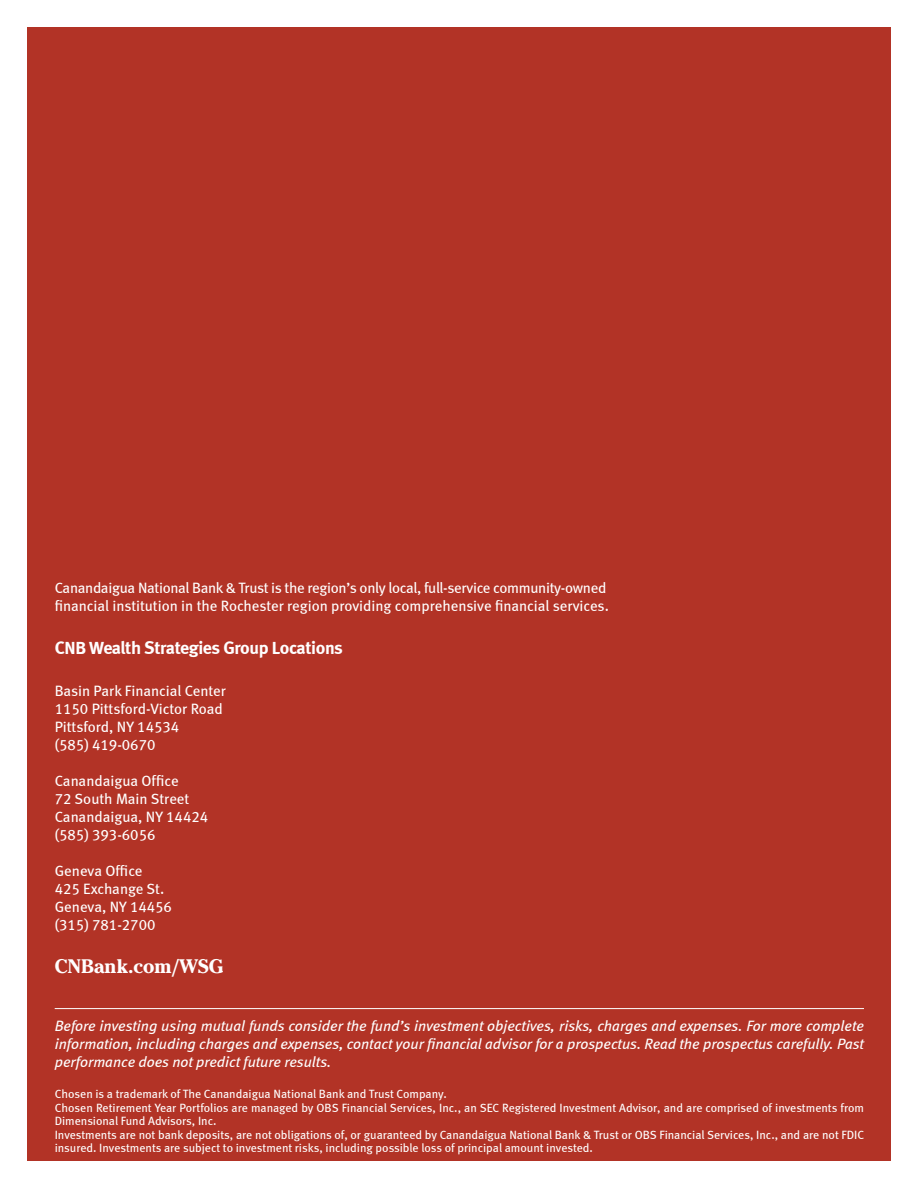
<style>
.page{position:relative;width:918px;height:1188px;background:#fff}
.page>*{position:absolute;margin:0;border:0;box-sizing:border-box;transform-origin:0 0}
.t1{font:700 19.5px "Cheltenham";color:#fff}
.t2{font:18px "Meta Bold LF";letter-spacing:-.02em;color:#fff}
.t3{font:15px "Meta Book LF";color:#fff}
.t4{font:italic 15px/18px "Meta";color:#fff;text-align:justify}
.t5{font:15px "Meta Book LF";letter-spacing:-.02em;color:#fff}
.t6{font:12px/13.5px "Meta Book LF";color:#fff}
</style>
<div class="page">
<div style="left:27px;top:27px;width:864px;height:1134px;background:#b23326"></div>
<hr style="left:55px;top:1008px;width:809px;height:1px;background:#fff">
<p class="t5" style="left:55px;top:579px;width:553px">Canandaigua National Bank &amp; Trust is the region’s only local, full-service community-owned</p>
<p class="t3" style="left:55px;top:597px;width:556px">financial institution in the Rochester region providing comprehensive financial services.</p>
<p class="t2" style="left:55px;top:637px;width:290px">CNB Wealth Strategies Group Locations</p>
<p class="t3" style="left:55px;top:682px;width:173px">Basin Park Financial Center</p>
<p class="t3" style="left:55px;top:700px;width:170px">1150 Pittsford-Victor Road</p>
<p class="t3" style="left:55px;top:718px;width:126px">Pittsford, NY 14534</p>
<p class="t3" style="left:55px;top:736px;width:102px">(585) 419-0670</p>
<p class="t3" style="left:55px;top:772px;width:125px">Canandaigua Office</p>
<p class="t3" style="left:55px;top:790px;width:136px">72 South Main Street</p>
<p class="t3" style="left:55px;top:808px;width:155px">Canandaigua, NY 14424</p>
<p class="t3" style="left:55px;top:826px;width:102px">(585) 393-6056</p>
<p class="t3" style="left:55px;top:862px;width:89px">Geneva Office</p>
<p class="t3" style="left:55px;top:880px;width:111px">425 Exchange St.</p>
<p class="t3" style="left:55px;top:898px;width:119px">Geneva, NY 14456</p>
<p class="t3" style="left:55px;top:916px;width:102px">(315) 781-2700</p>
<p class="t1" style="left:55px;top:954px;width:170px">CNBank.com/WSG</p>
<p class="t4" style="left:55px;top:1017px;width:811px">Before investing using mutual funds consider the fund’s investment objectives, risks, charges and expenses. For more complete information, including charges and expenses, contact your financial advisor for a prospectus. Read the prospectus carefully. Past performance does not predict future results.</p>
<p class="t6" style="left:55px;top:1087px;width:394px">Chosen is a trademark of The Canandaigua National Bank and Trust Company.</p>
<p class="t6" style="left:55px;top:1101px;width:811px">Chosen Retirement Year Portfolios are managed by OBS Financial Services, Inc., an SEC Registered Investment Advisor, and are comprised of investments from<br>Dimensional Fund Advisors, Inc.</p>
<p class="t6" style="left:55px;top:1128px;width:811px">Investments are not bank deposits, are not obligations of, or guaranteed by Canandaigua National Bank &amp; Trust or OBS Financial Services, Inc., and are not FDIC insured. Investments are subject to investment risks, including possible loss of principal amount invested.</p>
</div>
